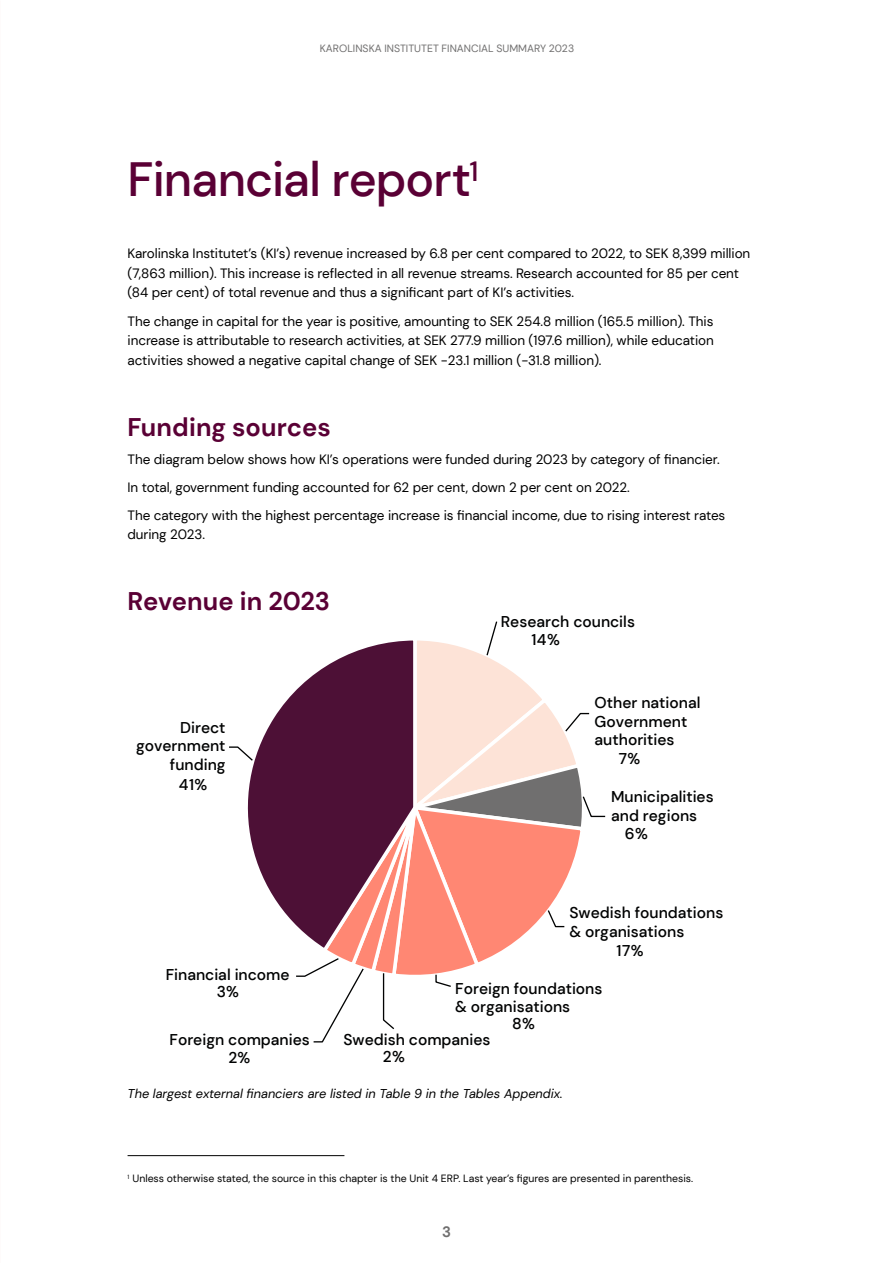
<style>
.page{position:relative;width:893px;height:1263px;background:#fff}
.page>*{position:absolute;margin:0;border:0;box-sizing:border-box;transform-origin:0 0}
.Rubrik_1{font:500 48px "DM Sans";letter-spacing:-.02em;color:#5a0035}
.Rubrik_2{font:700 25.5px "DM Sans";color:#5a0035}
.t1{font:500 15.6px/17.5px "DM Sans";color:#010202}
.t2{font:700 15px "DM Sans";color:#706f6f}
.Brödtext{font:13.5px/19.5px "DM Sans";letter-spacing:-.005em;color:#000}
.Bildtext{font:italic 12.75px "DM Sans";color:#000}
.Fotnot{font:10.5px "DM Sans";color:#000}
.t3{font:10.5px "DM Sans";color:#706f6f}
</style>
<div class="page">
<svg style="left:247px;top:691px;width:48px;height:233px"></svg>
<svg style="left:295px;top:621px;width:311px;height:422px"></svg>
<svg style="left:229px;top:746px;width:25px;height:16px"></svg>
<hr style="left:128px;top:1155px;width:216px;height:1px;background:#000">
<p class="t3" style="left:320px;top:42px;width:256px">KAROLINSKA INSTITUTET FINANCIAL SUMMARY 2023</p>
<h1 class="Rubrik_1" style="left:128px;top:150px;width:352px">Financial report<sup>1</sup></h1>
<p class="Brödtext" style="left:128px;top:244px;width:624px">Karolinska Institutet’s (KI’s) revenue increased by 6.8 per cent compared to 2022, to SEK 8,399 million (7,863 million). This increase is reflected in all revenue streams. Research accounted for 85 per cent (84 per cent) of total revenue and thus a significant part of KI’s activities.</p>
<p class="Brödtext" style="left:128px;top:311px;width:588px;text-align:justify">The change in capital for the year is positive, amounting to SEK 254.8 million (165.5 million). This increase is attributable to research activities, at SEK 277.9 million (197.6 million), while education activities showed a negative capital change of SEK −23.1 million (−31.8 million).</p>
<h2 class="Rubrik_2" style="left:128px;top:411px;width:205px">Funding sources</h2>
<p class="Brödtext" style="left:128px;top:449px;width:594px">The diagram below shows how KI’s operations were funded during 2023 by category of financier.</p>
<p class="Brödtext" style="left:128px;top:477px;width:504px">In total, government funding accounted for 62 per cent, down 2 per cent on 2022.</p>
<p class="Brödtext" style="left:128px;top:505px;width:599px">The category with the highest percentage increase is financial income, due to rising interest rates during 2023.</p>
<h2 class="Rubrik_2" style="left:128px;top:585px;width:204px">Revenue in 2023</h2>
<p class="t1" style="left:180px;top:718px;width:47px">Direct</p>
<p class="t1" style="left:136px;top:737px;width:91px">government</p>
<p class="t1" style="left:170px;top:756px;width:57px">funding</p>
<p class="t1" style="left:179px;top:775px;width:30px">41%</p>
<p class="t1" style="left:531px;top:613px;width:105px;text-indent:-31px">Research councils<br>14%</p>
<p class="t1" style="left:595px;top:693px;width:107px">Other national</p>
<p class="t1" style="left:595px;top:712px;width:94px">Government</p>
<p class="t1" style="left:595px;top:731px;width:81px">authorities</p>
<p class="t1" style="left:619px;top:750px;width:23px">7%</p>
<p class="t1" style="left:611px;top:788px;width:104px">Municipalities</p>
<p class="t1" style="left:611px;top:806px;width:88px">and regions</p>
<p class="t1" style="left:625px;top:824px;width:25px">6%</p>
<p class="t1" style="left:166px;top:966px;width:125px;text-align:center">Financial income<br>3%</p>
<p class="t1" style="left:170px;top:1031px;width:142px;text-align:center">Foreign companies<br>2%</p>
<p class="t1" style="left:569px;top:904px;width:155px">Swedish foundations</p>
<p class="t1" style="left:569px;top:922px;width:116px">&amp; organisations</p>
<p class="t1" style="left:616px;top:942px;width:29px">17%</p>
<p class="t1" style="left:455px;top:979px;width:149px;line-height:18.8px">Foreign foundations &amp; organisations</p>
<p class="t1" style="left:512px;top:1014px;width:24px">8%</p>
<p class="t1" style="left:383px;top:1031px;width:109px;text-indent:-39px">Swedish companies<br>2%</p>
<p class="Bildtext" style="left:128px;top:1085px;width:437px">The largest external financiers are listed in Table 9 in the Tables Appendix.</p>
<p class="Fotnot" style="left:128px;top:1172px;width:567px"><sup>1</sup> Unless otherwise stated, the source in this chapter is the Unit 4 ERP. Last year’s figures are presented in parenthesis.</p>
<p class="t2" style="left:442px;top:1222px;width:10px">3</p>
</div>
